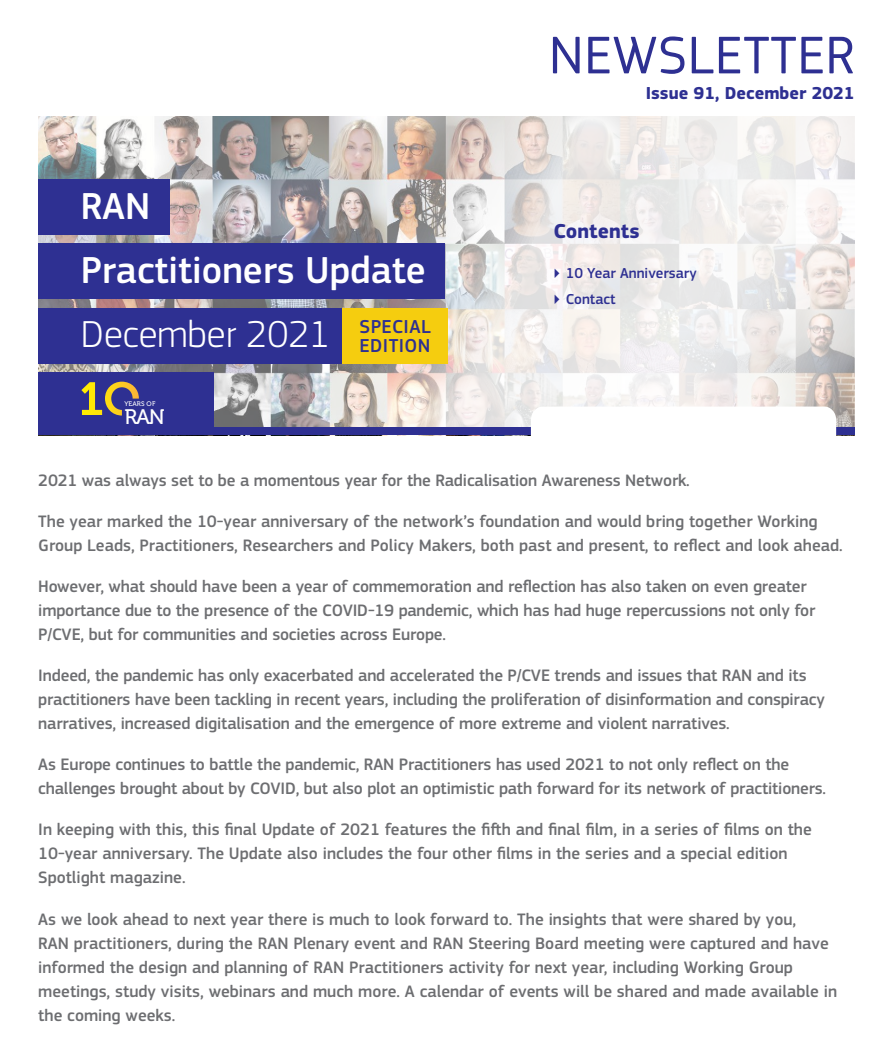
<style>
.page{position:relative;width:893px;height:1059px;background:#fff}
.page>*{position:absolute;margin:0;border:0;box-sizing:border-box;transform-origin:0 0}
.t1{font:55.05px "EC Square Sans Pro";letter-spacing:.01em;color:#2e3092}
.H0{font:500 39px "EC Square Sans Pro";color:#fff}
.H0_subtitle{font:300 39px "EC Square Sans Pro";color:#fff}
.toc_title{font:700 21px "EC Square Sans Pro";color:#2e3092}
.t2{font:21px "Museo 500";color:#fff}
.H0_special_sub{font:500 19.5px/19.5px "EC Square Sans Pro";letter-spacing:.02em;color:#2e3092}
.t3{font:700 18px "EC Square Sans Pro";color:#2e3092}
.intro_body{font:500 17.25px/24px "EC Square Sans Pro";letter-spacing:-.01em;color:#6d6e71}
.t4{font:500 15px "EC Square Sans Pro";color:#2e3092}
.t5{font:6.6px "Museo 500";letter-spacing:.02em;color:#fff}
</style>
<div class="page">
<svg style="left:74px;top:116px;width:781px;height:312px"></svg>
<div style="left:38px;top:179px;width:131px;height:56px;background:#2e3092"></div>
<div style="left:38px;top:243px;width:407px;height:56px;background:#2e3092"></div>
<div style="left:38px;top:308px;width:305px;height:55px;background:#2e3092"></div>
<div style="left:343px;top:308px;width:105px;height:55px;background:#f5cd0f"></div>
<div style="left:38px;top:372px;width:175px;height:57px;background:#2e3092"></div>
<svg style="left:81px;top:382px;width:58px;height:33px"></svg>
<div style="left:38px;top:428px;width:817px;height:7px;background:#2e3092"></div>
<svg style="left:531px;top:406px;width:305px;height:29px"></svg>
<svg style="left:555px;top:268px;width:5px;height:10px"></svg>
<svg style="left:555px;top:294px;width:5px;height:10px"></svg>
<h1 class="H0" style="left:81px;top:183px;width:71px">RAN</h1>
<h1 class="H0" style="left:81px;top:247px;width:346px">Practitioners Update</h1>
<h2 class="H0_subtitle" style="left:81px;top:312px;width:251px">December 2021</h2>
<p class="H0_special_sub" style="left:360px;top:317px;width:73px">SPECIAL<br>EDITION</p>
<p class="t5" style="left:124px;top:400px;width:33px">YEARS OF</p>
<p class="t2" style="left:124px;top:405px;width:42px">RAN</p>
<p class="t1" style="left:549px;top:23px;width:307px">NEWSLETTER</p>
<p class="t3" style="left:646px;top:82px;width:210px">Issue 91, December 2021</p>
<p class="toc_title" style="left:553px;top:218px;width:88px">Contents</p>
<p class="t4" style="left:566px;top:264px;width:132px">10 Year Anniversary</p>
<p class="t4" style="left:566px;top:290px;width:51px">Contact</p>
<p class="intro_body" style="left:38px;top:469px;width:653px">2021 was always set to be a momentous year for the Radicalisation Awareness Network.</p>
<p class="intro_body" style="left:38px;top:510px;width:806px">The year marked the 10-year anniversary of the network’s foundation and would bring together Working<br>Group Leads, Practitioners, Researchers and Policy Makers, both past and present, to reflect and look ahead.</p>
<p class="intro_body" style="left:38px;top:575px;width:779px">However, what should have been a year of commemoration and reflection has also taken on even greater importance due to the presence of the COVID-19 pandemic, which has had huge repercussions not only for<br>P/CVE, but for communities and societies across Europe.</p>
<p class="intro_body" style="left:38px;top:664px;width:788px">Indeed, the pandemic has only exacerbated and accelerated the P/CVE trends and issues that RAN and its practitioners have been tackling in recent years, including the proliferation of disinformation and conspiracy narratives, increased digitalisation and the emergence of more extreme and violent narratives.</p>
<p class="intro_body" style="left:38px;top:753px;width:789px">As Europe continues to battle the pandemic, RAN Practitioners has used 2021 to not only reflect on the challenges brought about by COVID, but also plot an optimistic path forward for its network of practitioners.</p>
<p class="intro_body" style="left:38px;top:818px;width:775px">In keeping with this, this final Update of 2021 features the fifth and final film, in a series of films on the<br>10‑year anniversary. The Update also includes the four other films in the series and a special edition<br>Spotlight magazine.</p>
<p class="intro_body" style="left:38px;top:907px;width:800px">As we look ahead to next year there is much to look forward to. The insights that were shared by you,<br>RAN practitioners, during the RAN Plenary event and RAN Steering Board meeting were captured and have informed the design and planning of RAN Practitioners activity for next year, including Working Group meetings, study visits, webinars and much more. A calendar of events will be shared and made available in the coming weeks.</p>
</div>
